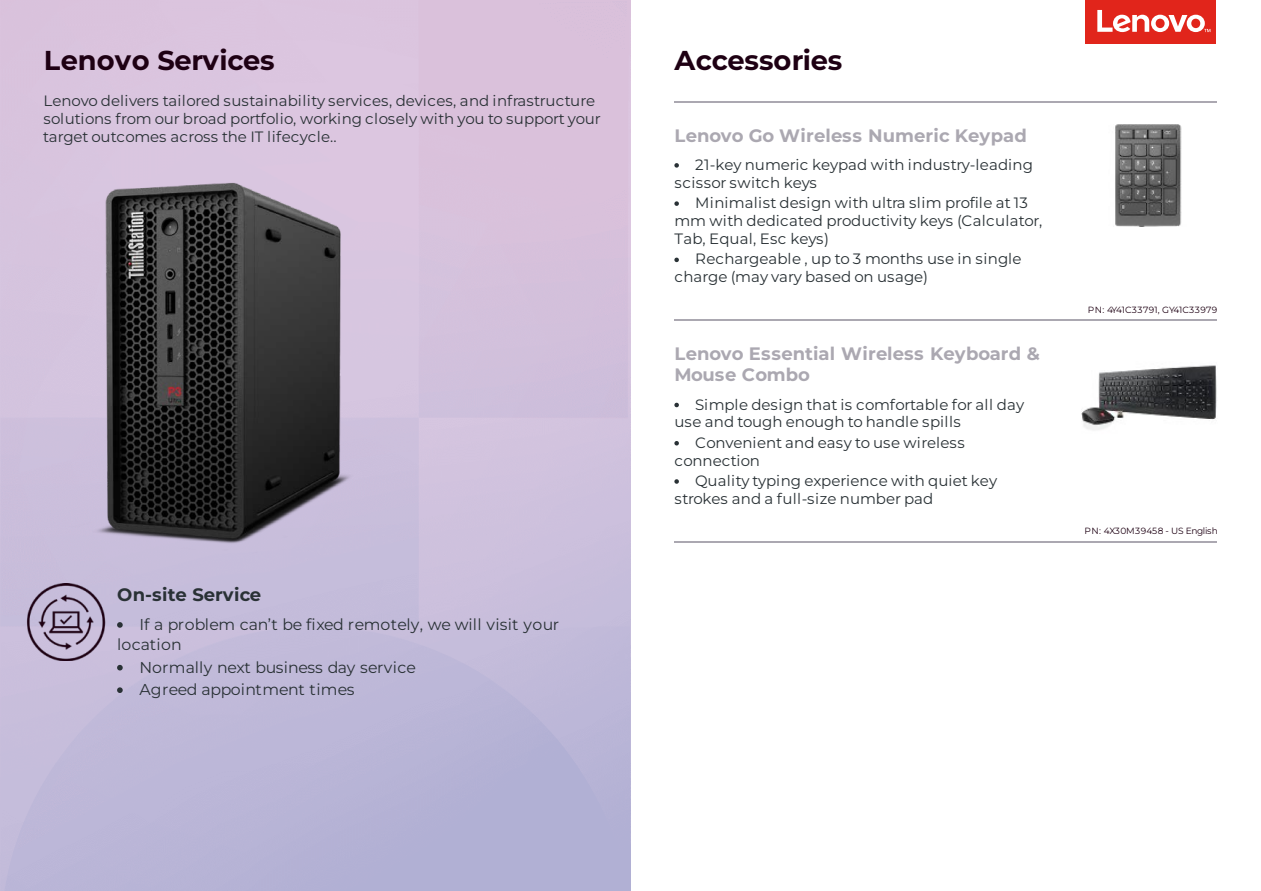
<style>
.page{position:relative;width:1261px;height:891px;background:#fff}
.page>*{position:absolute;margin:0;border:0;box-sizing:border-box;transform-origin:0 0}
.t1{font:700 27.3px "Montserrat";letter-spacing:-.01em;color:#1e0013}
.t2{font:700 18px/21.3px "Montserrat";letter-spacing:.005em;color:#aba8b1}
.t3{font:700 18px "Montserrat";letter-spacing:.01em;color:#293135}
.t4{font:15.75px/20.2px "Montserrat";letter-spacing:.01em;color:#293135}
.t5{font:15px/18px "Montserrat";color:#293135}
.t6{font:9px "Montserrat";letter-spacing:.015em;color:#1e0013}
.t7{font:9px "Montserrat";letter-spacing:-.02em;color:#1e0013}
</style>
<div class="page">
<div style="left:0;top:0;width:630px;height:891px;background:linear-gradient(to bottom,#e1c7df,#b7b5d7)"></div>
<img style="left:45px;top:176px;width:378px;height:377px">
<img style="left:15px;top:584px;width:102px;height:76px">
<svg style="left:117px;top:622px;width:6px;height:6px"></svg>
<svg style="left:117px;top:665px;width:6px;height:5px"></svg>
<svg style="left:117px;top:687px;width:6px;height:6px"></svg>
<hr style="left:674px;top:101px;width:542px;height:1px;background:#aba8b1">
<hr style="left:674px;top:320px;width:542px;height:1px;background:#aba8b1">
<hr style="left:674px;top:541px;width:542px;height:1px;background:#aba8b1">
<svg style="left:674px;top:163px;width:4px;height:5px"></svg>
<svg style="left:674px;top:201px;width:4px;height:5px"></svg>
<svg style="left:674px;top:258px;width:4px;height:4px"></svg>
<img style="left:1115px;top:125px;width:67px;height:101px">
<svg style="left:674px;top:403px;width:4px;height:4px"></svg>
<svg style="left:674px;top:441px;width:4px;height:5px"></svg>
<svg style="left:674px;top:479px;width:4px;height:5px"></svg>
<img style="left:1081px;top:365px;width:135px;height:65px">
<div style="left:1085px;top:0;width:130px;height:44px;background:#e1251b"></div>
<svg style="left:1097px;top:10px;width:112px;height:22px"></svg>
<p class="t1" style="left:44px;top:42px;width:232px">Lenovo Services</p>
<p class="t5" style="left:43px;top:91px;width:559px">Lenovo delivers tailored sustainability services, devices, and infrastructure solutions from our broad portfolio, working closely with you to support your target outcomes across the IT lifecycle..</p>
<p class="t3" style="left:117px;top:582px;width:146px">On-site Service</p>
<p class="t4" style="left:117px;top:614px;width:443px;text-indent:22px">If a problem can’t be fixed remotely, we will visit your location</p>
<p class="t4" style="left:140px;top:655px;width:278px;line-height:22.5px">Normally next business day service<br>Agreed appointment times</p>
<p class="t1" style="left:674px;top:42px;width:169px">Accessories</p>
<p class="t2" style="left:674px;top:124px;width:354px">Lenovo Go Wireless Numeric Keypad</p>
<p class="t5" style="left:674px;top:155px;width:360px;text-indent:21px">21-key numeric keypad with industry-leading scissor switch keys</p>
<p class="t5" style="left:674px;top:193px;width:369px;text-indent:21px">Minimalist design with ultra slim profile at 13 mm with dedicated productivity keys (Calculator,<br>Tab, Equal, Esc keys)</p>
<p class="t5" style="left:674px;top:250px;width:348px;text-indent:21px">Rechargeable , up to 3 months use in single charge (may vary based on usage)</p>
<p class="t2" style="left:674px;top:342px;width:367px">Lenovo Essential Wireless Keyboard &amp;<br>Mouse Combo</p>
<p class="t5" style="left:674px;top:395px;width:351px;text-indent:21px">Simple design that is comfortable for all day use and tough enough to handle spills</p>
<p class="t5" style="left:674px;top:433px;width:292px;text-indent:21px">Convenient and easy to use wireless connection</p>
<p class="t5" style="left:674px;top:471px;width:324px;text-indent:21px">Quality typing experience with quiet key strokes and a full-size number pad</p>
<p class="t6" style="left:1087px;top:304px;width:131px">PN: 4Y41C33791, GY41C33979</p>
<p class="t7" style="left:1084px;top:525px;width:135px">PN: 4X30M39458 - US English</p>
</div>
